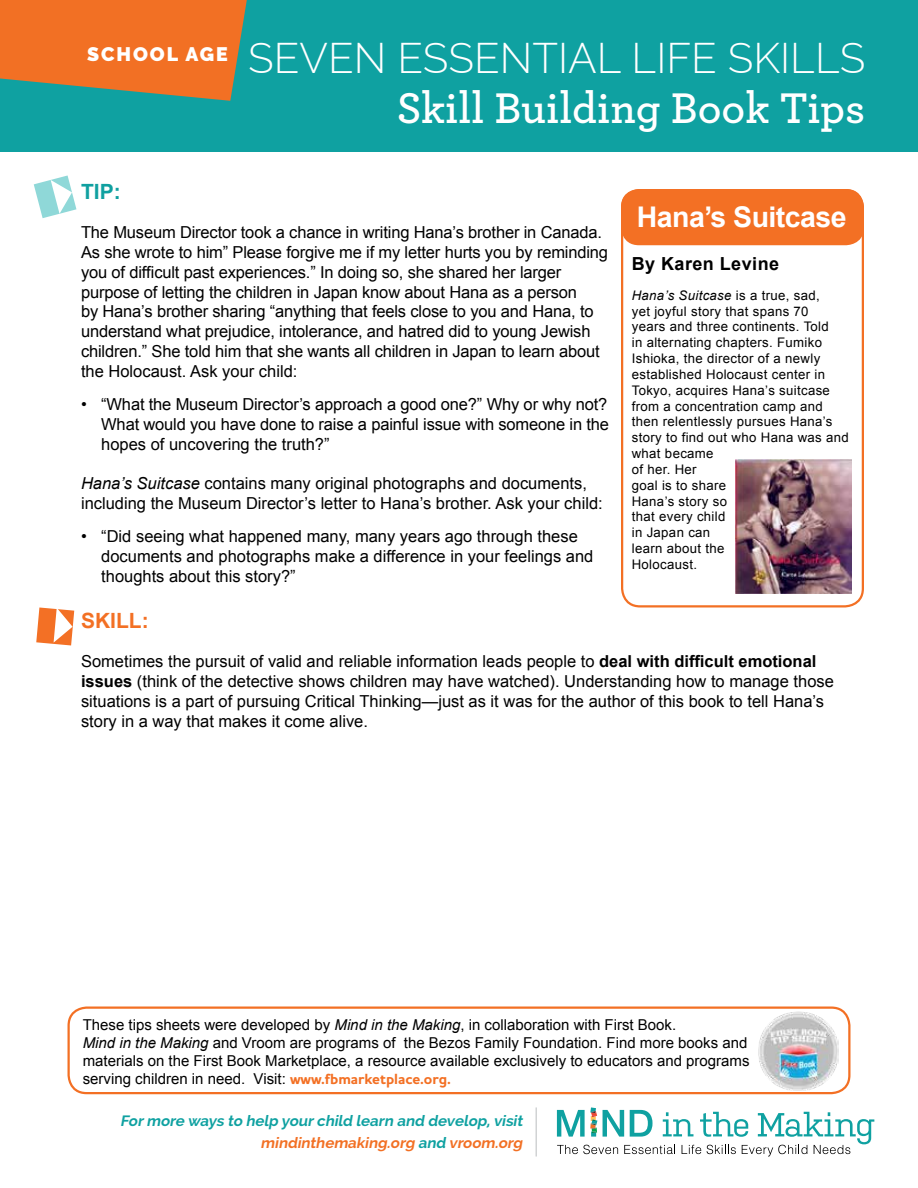
<style>
.page{position:relative;width:918px;height:1188px;background:#fff}
.page>*{position:absolute;margin:0;border:0;box-sizing:border-box;transform-origin:0 0}
.t1{font:600 45px "Archer Pro";color:#fff}
.t2{font:300 42px "Raleway";color:#fff}
.t3{font:700 28.5px "Arial";letter-spacing:-.02em;color:#fff}
.t4{font:700 21px "Arial";color:#f37024}
.t5{font:700 21px "Arial";color:#10a0a0}
.t6{font:700 18px "Arial";letter-spacing:.025em;color:#000}
.t7{font:16.5px/19.8px "Arial";color:#000}
.t8{font:15px/18px "Arial";color:#000}
.t9{font:italic 700 15px/22.5px "Raleway";color:#0fa1a1;text-align:right}
.t10{font:13.2px/15.9px "Arial";letter-spacing:.025em;color:#000}
.s1{font-style:italic}
.s2{font-weight:700}
.s3{font-family:"Houschka Pro";font-weight:700;color:#f37024}
.s4{color:#f27024}
</style>
<div class="page">
<svg style="left:557px;top:1107px;width:317px;height:50px"></svg>
<hr style="left:536px;top:1107px;width:1px;height:49px;background:#d1d3d4">
<div style="left:0;top:0;width:918px;height:151px;background:#0fa1a1"></div>
<svg style="left:0;top:0;width:247px;height:101px;background:#d27635"></svg>
<img style="left:759px;top:1011px;width:80px;height:80px">
<div style="left:68px;top:1006px;width:782px;height:88px;border:2px solid #f37024;border-radius:18px"></div>
<img style="left:736px;top:459px;width:115px;height:134px">
<div style="left:621px;top:189px;width:243px;height:56px;background:#f37024;border-radius:18px"></div>
<div style="left:621px;top:189px;width:243px;height:419px;border:2px solid #f37024;border-radius:18px"></div>
<svg style="left:34px;top:175px;width:42px;height:43px"></svg>
<svg style="left:36px;top:607px;width:38px;height:38px"></svg>
<h2 class="t2" style="left:87px;top:34px;width:780px"><sup>SCHOOL</sup> <sup>AGE</sup> SEVEN ESSENTIAL LIFE SKILLS</h2>
<h1 class="t1" style="left:397px;top:74px;width:470px">Skill Building Book Tips</h1>
<p class="t5" style="left:81px;top:177px;width:41px">TIP:</p>
<p class="t7" style="left:81px;top:223px;width:529px">The Museum Director took a chance in writing Hana’s brother in Canada.<br>As she wrote to him” Please forgive me if my letter hurts you by reminding you of difficult past experiences.” In doing so, she shared her larger purpose of letting the children in Japan know about Hana as a person<br>by Hana’s brother sharing “anything that feels close to you and Hana, to understand what prejudice, intolerance, and hatred did to young Jewish children.” She told him that she wants all children in Japan to learn about the Holocaust. Ask your child:</p>
<p class="t7" style="left:101px;top:395px;width:509px;text-align:justify;text-indent:-20px">• “What the Museum Director’s approach a good one?” Why or why not?<br>What would you have done to raise a painful issue with someone in the hopes of uncovering the truth?”</p>
<p class="t7" style="left:81px;top:474px;width:523px"><span class="s1">Hana’s Suitcase</span> contains many original photographs and documents, including the Museum Director’s letter to Hana’s brother. Ask your child:</p>
<p class="t7" style="left:101px;top:527px;width:494px;text-indent:-20px">• “Did seeing what happened many, many years ago through these documents and photographs make a difference in your feelings and thoughts about this story?”</p>
<p class="t4" style="left:81px;top:606px;width:69px">SKILL:</p>
<p class="t7" style="left:81px;top:652px;width:754px">Sometimes the pursuit of valid and reliable information leads people to <span class="s2">deal with difficult emotional issues</span> (think of the detective shows children may have watched). Understanding how to manage those situations is a part of pursuing Critical Thinking—just as it was for the author of this book to tell Hana’s story in a way that makes it come alive.</p>
<h3 class="t3" style="left:637px;top:198px;width:211px">Hana’s Suitcase</h3>
<p class="t6" style="left:632px;top:252px;width:149px">By Karen Levine</p>
<p class="t10" style="left:632px;top:287px;width:219px"><span class="s1">Hana’s Suitcase</span> is a true, sad,<br>yet joyful story that spans 70<br>years and three continents. Told<br>in alternating chapters. Fumiko<br>Ishioka, the director of a newly established Holocaust center in<br>Tokyo, acquires Hana’s suitcase from a concentration camp and then relentlessly pursues Hana’s story to find out who Hana was and what became<br>of her. Her<br>goal is to share<br>Hana’s story so<br>that every child<br>in Japan can<br>learn about the<br>Holocaust.</p>
<p class="t8" style="left:83px;top:1015px;width:668px">These tips sheets were developed by <span class="s1">Mind in the Making</span>, in collaboration with First Book.<br><span class="s1">Mind in the Making</span> and Vroom are programs of the Bezos Family Foundation. Find more books and materials on the First Book Marketplace, a resource available exclusively to educators and programs serving children in need. Visit: <span class="s3">www.fbmarketplace.org.</span></p>
<p class="t9" style="left:120px;top:1109px;width:407px">Formore ways to help yourchild learn and develop,visit <span class="s4">mindinthemaking.org</span> and <span class="s4">vroom.org</span></p>
</div>
